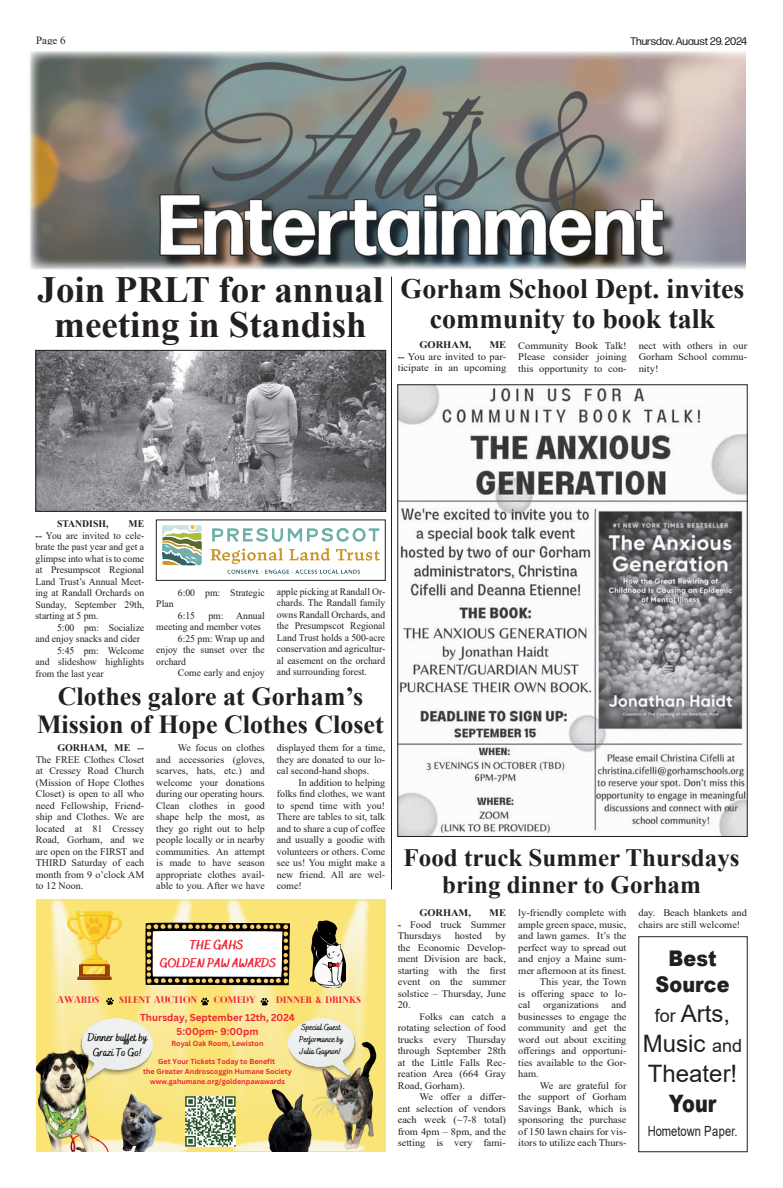
<style>
.page{position:relative;width:783px;height:1188px;background:#fff}
.page>*{position:absolute;margin:0;border:0;box-sizing:border-box;transform-origin:0 0}
.t1{font:700 37px/35px "Times New Roman";color:#231f20;text-align:center}
.t2{font:700 28px/30px "Times New Roman";color:#231f20;text-align:center}
.t3{font:700 26px/28px "Times New Roman";color:#231f20;text-align:center}
.t4{font:700 25px/27px "Times New Roman";color:#231f20;text-align:center}
.t5{font:24px/30px "Arial";color:#231f20;text-align:center}
.t6{font:900 24px "Arial";color:#231f20;scale:.8 1}
.t7{font:900 21.6px/26px "Arial";color:#231f20;text-align:center;scale:.89 1}
.t8{font:14px "Arial";color:#231f20;scale:.8 1}
.t9{font:800 13px "Bakerie Smooth";color:#ee2434}
.t10{font:800 12.6px "Bakerie Smooth";color:#ee2434}
.t11{font:700 11.3px/15.2px "Bakerie Smooth";color:#080704;text-align:center}
.t12{font:11px "Forma DJR Deck";color:#231f20}
.t13{font:11px "Times New Roman";color:#231f20}
.t14{font:10px/11.5px "Times New Roman";color:#231f20;text-align:justify}
.t15{font:10px/11.5px "Times New Roman";color:#231f20;text-align:justify;scale:1.04 1}
.t16{font:10px/11.5px "Times New Roman";color:#231f20;text-align:justify;scale:1.05 1}
.t17{font:700 10px "Times New Roman";color:#231f20}
.t18{font:700 10px "Times New Roman";color:#231f20;scale:1.04 1}
.t19{font:700 10px "Times New Roman";color:#231f20;scale:1.05 1}
.t20{font:700 9.8px/13.6px "Canva Sans";color:#ee2434;text-align:center}
.t21{font:900 9.5px "Cheque";color:#ee2434}
.t22{font:700 8.6px/11.9px "Bakerie Smooth";color:#080704}
.t23{font:700 7.1px/9.9px "Canva Sans";color:#ee2434;text-align:center}
.s1{font-weight:700}
.s2{font-size:18px}
</style>
<div class="page">
<img style="left:29px;top:51px;width:717px;height:226px">
<div style="left:36px;top:900px;width:349px;height:252px;background:#fae475"></div>
<img style="left:50px;top:900px;width:143px;height:252px">
<img style="left:224px;top:900px;width:146px;height:251px">
<svg style="left:145px;top:922px;width:145px;height:63px;background:#c3beb0"></svg>
<svg style="left:260px;top:998px;width:9px;height:8px"></svg>
<svg style="left:106px;top:997px;width:8px;height:8px"></svg>
<img style="left:311px;top:921px;width:35px;height:67px">
<svg style="left:328px;top:962px;width:12px;height:6px"></svg>
<svg style="left:66px;top:911px;width:56px;height:69px"></svg>
<svg style="left:201px;top:998px;width:8px;height:7px"></svg>
<img style="left:79px;top:1019px;width:74px;height:11px">
<img style="left:288px;top:1019px;width:70px;height:63px">
<img style="left:185px;top:1096px;width:51px;height:51px">
<img style="left:311px;top:1041px;width:66px;height:110px">
<img style="left:36px;top:1030px;width:125px;height:122px">
<img style="left:261px;top:1086px;width:66px;height:66px">
<img style="left:105px;top:1085px;width:64px;height:67px">
<img style="left:38px;top:352px;width:346px;height:158px">
<div style="left:36px;top:350px;width:350px;height:162px;border:1px solid #231f20"></div>
<img style="left:162px;top:524px;width:218px;height:50px">
<div style="left:156px;top:520px;width:230px;height:61px;border:1px solid #231f20"></div>
<hr style="left:391px;top:277px;width:1px;height:612px;background:#231f20">
<img style="left:400px;top:387px;width:346px;height:448px">
<div style="left:398px;top:385px;width:350px;height:452px;border:1px solid #231f20"></div>
<div style="left:638px;top:936px;width:110px;height:216px;border:1px solid #231f20"></div>
<p class="t13" style="left:36px;top:32px;width:31px">Page 6</p>
<p class="t12" style="left:631px;top:34px;width:118px">Thursday, August 29, 2024</p>
<h1 class="t1" style="left:38px;top:271px;width:347px">Join PRLT for annual meeting in Standish</h1>
<h2 class="t2" style="left:401px;top:272px;width:345px">Gorham School Dept. invites community to book talk</h2>
<p class="t19" style="left:419px;top:338px;width:51px">GORHAM,</p>
<p class="t16" style="left:398px;top:339px;width:105px;text-indent:92px"><span class="s1">ME --</span> You are invited to par&shy;ticipate in an upcoming</p>
<p class="t16" style="left:518px;top:339px;width:105px">Community Book Talk!<br>Please consider joining this opportunity to con-</p>
<p class="t16" style="left:639px;top:339px;width:105px">nect with others in our Gorham School commu&shy;nity!</p>
<p class="t17" style="left:57px;top:517px;width:53px">STANDISH,</p>
<p class="t14" style="left:36px;top:518px;width:110px;text-indent:93px"><span class="s1">ME --</span> You are invited to cele&shy;brate the past year and get a glimpse into what is to come at Presumpscot Regional Land Trust’s Annual Meet&shy;ing at Randall Orchards on Sunday, September 29th, starting at 5 pm.</p>
<p class="t14" style="left:57px;top:621px;width:89px">5:00 pm: Socialize</p>
<p class="t14" style="left:36px;top:633px;width:106px">and enjoy snacks and cider</p>
<p class="t14" style="left:57px;top:644px;width:89px">5:45 pm: Welcome</p>
<p class="t14" style="left:36px;top:656px;width:110px">and slideshow highlights</p>
<p class="t14" style="left:36px;top:667px;width:70px">from the last year</p>
<p class="t14" style="left:277px;top:585px;width:110px">apple picking at Randall Or&shy;chards. The Randall family owns Randall Orchards, and the Presumpscot Regional Land Trust holds a 500-acre conservation and agricultur&shy;al easement on the orchard and surrounding forest.</p>
<h3 class="t3" style="left:37px;top:681px;width:348px">Clothes galore at Gorham’s<br>Mission of Hope Clothes Closet</h3>
<p class="t17" style="left:57px;top:740px;width:88px">GORHAM, ME --</p>
<p class="t14" style="left:36px;top:753px;width:110px">The FREE Clothes Closet at Cressey Road Church (Mission of Hope Clothes Closet) is open to all who need Fellowship, Friend&shy;ship and Clothes. We are located at 81 Cressey Road, Gorham, and we are open on the FIRST and THIRD Saturday of each month from 9 o’clock AM to 12 Noon.</p>
<p class="t14" style="left:156px;top:742px;width:110px;text-indent:22px">We focus on clothes and accessories (gloves, scarves, hats, etc.) and welcome your donations during our operating hours.<br>Clean clothes in good shape help the most, as they go right out to help people locally or in nearby communities. An attempt is made to have season appropriate clothes avail&shy;able to you. After we have</p>
<p class="t14" style="left:277px;top:742px;width:110px">displayed them for a time, they are donated to our lo&shy;cal second-hand shops.</p>
<p class="t14" style="left:178px;top:587px;width:88px">6:00 pm: Strategic</p>
<p class="t14" style="left:156px;top:598px;width:19px">Plan</p>
<p class="t14" style="left:178px;top:610px;width:19px">6:15</p>
<p class="t14" style="left:208px;top:610px;width:17px">pm:</p>
<p class="t14" style="left:236px;top:610px;width:30px">Annual</p>
<p class="t14" style="left:156px;top:621px;width:106px">meeting and member votes</p>
<p class="t14" style="left:178px;top:633px;width:88px">6:25 pm: Wrap up and</p>
<p class="t14" style="left:156px;top:644px;width:110px">enjoy the sunset over the</p>
<p class="t14" style="left:156px;top:656px;width:31px">orchard</p>
<p class="t14" style="left:178px;top:667px;width:88px">Come early and enjoy</p>
<p class="t14" style="left:277px;top:776px;width:110px;text-indent:22px">In addition to helping folks find clothes, we want to spend time with you!<br>There are tables to sit, talk and to share a cup of coffee and usually a goodie with volunteers or others. Come see us! You might make a new friend. All are wel&shy;come!</p>
<h3 class="t9" style="left:190px;top:937px;width:55px">THE GAHS</h3>
<p class="t10" style="left:160px;top:955px;width:118px">GOLDEN PAW AWARDS</p>
<p class="t21" style="left:57px;top:995px;width:43px">AWARDS</p>
<p class="t21" style="left:119px;top:995px;width:80px">SILENT AUCTION</p>
<p class="t21" style="left:214px;top:995px;width:43px">COMEDY</p>
<p class="t21" style="left:276px;top:995px;width:87px">DINNER &amp; DRINKS</p>
<p class="t20" style="left:140px;top:1011px;width:156px">Thursday, September 12th, 2024<br>5:00pm- 9:00pm</p>
<p class="t23" style="left:172px;top:1038px;width:93px">Royal Oak Room, Lewiston</p>
<p class="t23" style="left:143px;top:1056px;width:150px">Get Your Tickets Today to Benefit<br>the Greater Androscoggin Humane Society www.gahumane.org/goldenpawawards</p>
<p class="t22" style="left:299px;top:1022px;width:46px">Special Guest<br>Performance by<br>Julia Gagnon!</p>
<p class="t11" style="left:88px;top:1030px;width:61px">Dinner buffet by<br>Grazi To Go!</p>
<h3 class="t4" style="left:404px;top:843px;width:337px">Food truck Summer Thursdays bring dinner to Gorham</h3>
<p class="t18" style="left:419px;top:906px;width:51px">GORHAM,</p>
<p class="t18" style="left:489px;top:906px;width:18px">ME</p>
<p class="t15" style="left:398px;top:918px;width:106px"><span class="s1">-</span> Food truck Summer<br>Thursdays</p>
<p class="t15" style="left:518px;top:907px;width:106px">ly-friendly complete with</p>
<p class="t15" style="left:518px;top:918px;width:106px">ample green space, music,</p>
<p class="t15" style="left:518px;top:930px;width:106px">and lawn games. It’s the</p>
<p class="t15" style="left:518px;top:941px;width:106px">perfect way to spread out</p>
<p class="t15" style="left:518px;top:953px;width:106px">and enjoy a Maine sum-</p>
<p class="t15" style="left:518px;top:964px;width:106px">mer afternoon at its finest.</p>
<p class="t15" style="left:540px;top:976px;width:85px">This year, the Town</p>
<p class="t15" style="left:518px;top:987px;width:106px">is offering space to lo-</p>
<p class="t15" style="left:518px;top:999px;width:13px">cal</p>
<p class="t15" style="left:543px;top:999px;width:55px">organizations</p>
<p class="t15" style="left:638px;top:907px;width:106px">day. Beach blankets and chairs are still welcome!</p>
<h3 class="t7" style="left:656px;top:945px;width:85px">Best<br>Source</h3>
<h3 class="t5" style="left:643px;top:999px;width:101px"><span class="s2">for</span> Arts,<br>Music <span class="s2">and<br></span>Theater!</h3>
<h3 class="t6" style="left:669px;top:1086px;width:61px">Your</h3>
<h3 class="t8" style="left:648px;top:1122px;width:114px">Hometown Paper.</h3>
<p class="t15" style="left:398px;top:930px;width:106px;text-indent:98px">by the Economic Develop&shy;ment Division are back, starting with the first event on the summer solstice – Thursday, June 20.</p>
<p class="t15" style="left:398px;top:1010px;width:106px;text-indent:22px">Folks can catch a rotating selection of food trucks every Thursday through September 28th at the Little Falls Rec&shy;reation Area (664 Gray Road, Gorham).</p>
<p class="t15" style="left:398px;top:1091px;width:106px;text-indent:22px">We offer a differ&shy;ent selection of vendors each week (~7-8 total) from 4pm – 8pm, and the setting is very fami-</p>
<p class="t15" style="left:455px;top:930px;width:28px">hosted</p>
<p class="t15" style="left:518px;top:999px;width:106px;text-indent:93px">and businesses to engage the community and get the word out about exciting offerings and opportuni&shy;ties available to the Gor&shy;ham.</p>
<p class="t15" style="left:518px;top:1079px;width:106px;text-indent:22px">We are grateful for the support of Gorham Savings Bank, which is sponsoring the purchase of 150 lawn chairs for vis&shy;itors to utilize each Thurs-</p>
</div>
